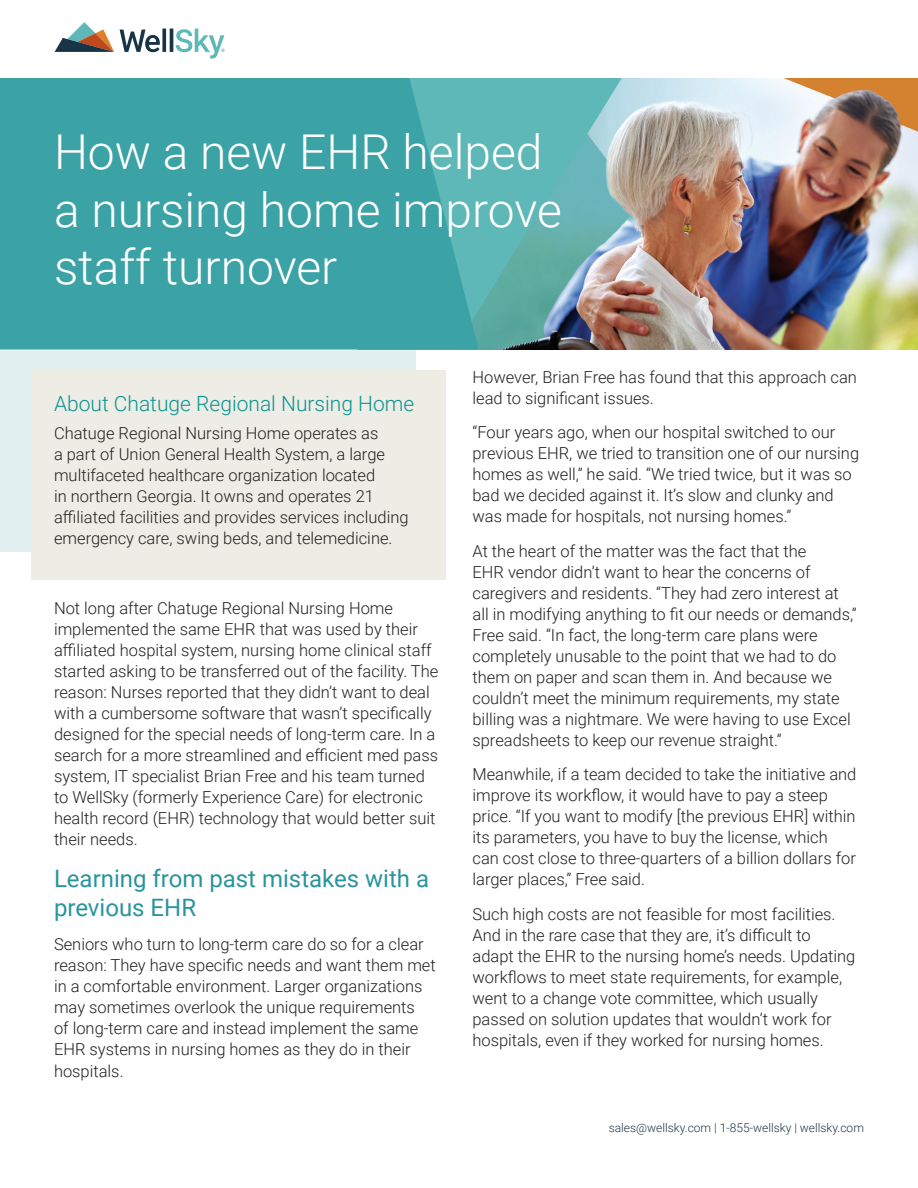
<style>
.page{position:relative;width:918px;height:1188px;background:#fff}
.page>*{position:absolute;margin:0;border:0;box-sizing:border-box;transform-origin:0 0}
.t1{font:300 48px/57.6px "Roboto";color:#fff}
.t2{font:24px/28.8px "Roboto";color:#2a949e}
.t3{font:300 21px "Roboto";color:#0a9490}
.t4{font:300 16.5px/21px "Roboto";color:#231f20}
.t5{font:300 12px "Roboto";color:#213646}
</style>
<div class="page">
<div style="left:0;top:99px;width:416px;height:453px;background:#e2f0f2"></div>
<img style="left:622px;top:78px;width:296px;height:271px">
<svg style="left:479px;top:78px;width:143px;height:271px;background:#6dadac"></svg>
<svg style="left:0;top:78px;width:479px;height:271px;background:#3da3a7"></svg>
<div style="left:31px;top:370px;width:415px;height:210px;background:#edece5"></div>
<svg style="left:55px;top:22px;width:59px;height:30px"></svg>
<svg style="left:120px;top:29px;width:104px;height:30px"></svg>
<h1 class="t1" style="left:54px;top:121px;width:509px">How a new EHR helped a nursing home improve staff turnover</h1>
<p class="t3" style="left:54px;top:389px;width:362px">About Chatuge Regional Nursing Home</p>
<p class="t4" style="left:54px;top:422px;width:356px">Chatuge Regional Nursing Home operates as<br>a part of Union General Health System, a large multifaceted healthcare organization located<br>in northern Georgia. It owns and operates 21 affiliated facilities and provides services including emergency care, swing beds, and telemedicine.</p>
<p class="t4" style="left:54px;top:597px;width:386px">Not long after Chatuge Regional Nursing Home implemented the same EHR that was used by their affiliated hospital system, nursing home clinical staff started asking to be transferred out of the facility. The reason: Nurses reported that they didn’t want to deal with a cumbersome software that wasn’t specifically designed for the special needs of long-term care. In a search for a more streamlined and efficient med pass system, IT specialist Brian Free and his team turned to WellSky (formerly Experience Care) for electronic health record (EHR) technology that would better suit their needs.</p>
<h2 class="t2" style="left:54px;top:863px;width:377px">Learning from past mistakes with a previous EHR</h2>
<p class="t4" style="left:54px;top:933px;width:383px">Seniors who turn to long-term care do so for a clear reason: They have specific needs and want them met in a comfortable environment. Larger organizations may sometimes overlook the unique requirements<br>of long-term care and instead implement the same EHR systems in nursing homes as they do in their hospitals.</p>
<p class="t4" style="left:473px;top:366px;width:386px">However, Brian Free has found that this approach can lead to significant issues.</p>
<p class="t4" style="left:473px;top:421px;width:388px">“Four years ago, when our hospital switched to our previous EHR, we tried to transition one of our nursing homes as well,” he said. “We tried twice, but it was so bad we decided against it. It’s slow and clunky and was made for hospitals, not nursing homes.”</p>
<p class="t4" style="left:473px;top:540px;width:386px">At the heart of the matter was the fact that the<br>EHR vendor didn’t want to hear the concerns of caregivers and residents. “They had zero interest at all in modifying anything to fit our needs or demands,” Free said. “In fact, the long-term care plans were completely unusable to the point that we had to do them on paper and scan them in. And because we couldn’t meet the minimum requirements, my state billing was a nightmare. We were having to use Excel spreadsheets to keep our revenue straight.”</p>
<p class="t4" style="left:473px;top:763px;width:385px">Meanwhile, if a team decided to take the initiative and improve its workflow, it would have to pay a steep price. “If you want to modify [the previous EHR] within its parameters, you have to buy the license, which can cost close to three-quarters of a billion dollars for larger places,” Free said.</p>
<p class="t4" style="left:473px;top:903px;width:384px">Such high costs are not feasible for most facilities.<br>And in the rare case that they are, it’s difficult to adapt the EHR to the nursing home’s needs. Updating workflows to meet state requirements, for example, went to a change vote committee, which usually passed on solution updates that wouldn’t work for hospitals, even if they worked for nursing homes.</p>
<p class="t5" style="left:609px;top:1120px;width:257px">sales@wellsky.com | 1-855-wellsky | wellsky.com</p>
</div>
